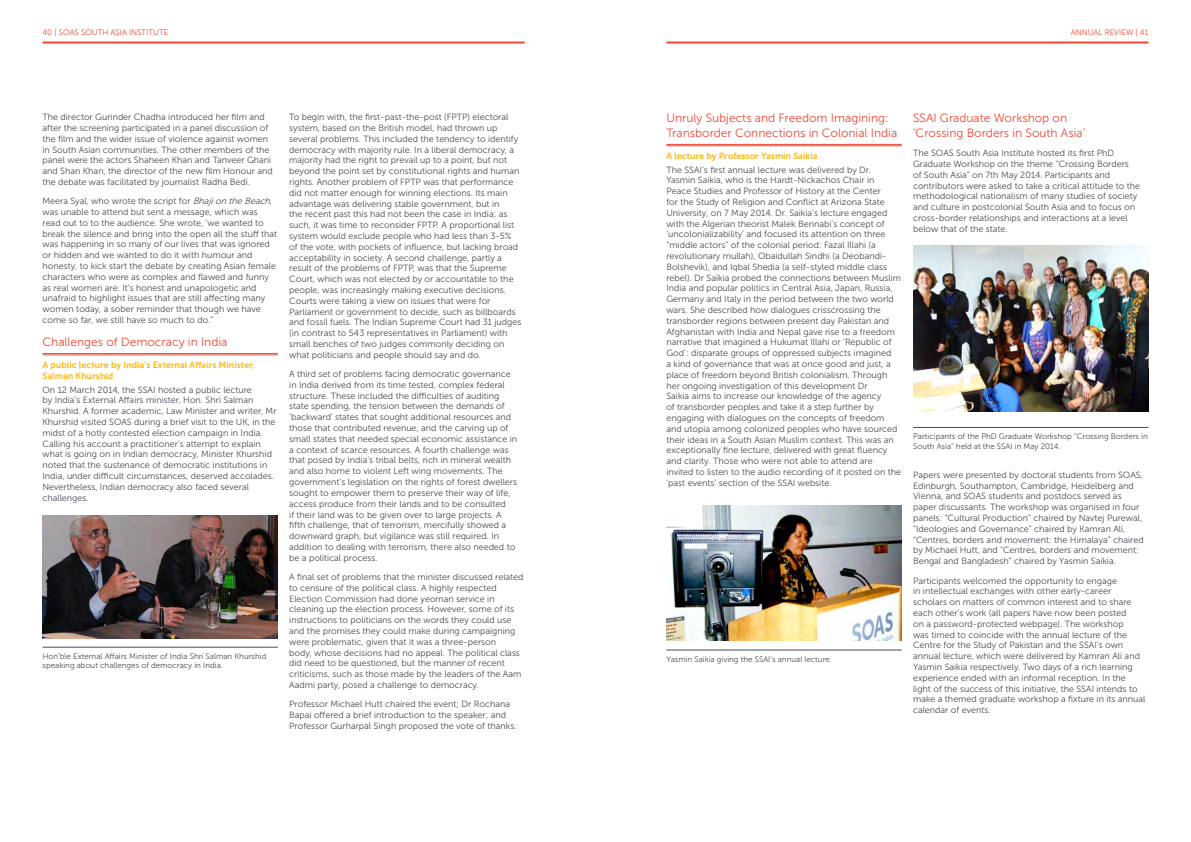
<style>
.page{position:relative;width:1191px;height:842px;background:#fff}
.page>*{position:absolute;margin:0;border:0;box-sizing:border-box;transform-origin:0 0}
.t1{font:12px/14.4px "Museo Sans 300";color:#ef4835}
.t2{font:9px/10.8px "Museo Sans 300";color:#464b54}
.t3{font:9px/10.8px "Museo Sans 700";color:#fcb814}
.t4{font:8px/9.6px "Museo Sans 300";color:#464b54}
.t5{font:8px "Museo Sans 300";color:#ef4835}
.s1{font-style:italic}
</style>
<div class="page">
<hr style="left:666px;top:144px;width:235px;height:1px;background:#ef4835">
<hr style="left:666px;top:146px;width:235px;height:1px;background:#ef4835">
<img style="left:913px;top:246px;width:235px;height:165px">
<img style="left:666px;top:506px;width:235px;height:134px">
<hr style="left:913px;top:427px;width:235px;height:1px;background:#464b54">
<hr style="left:666px;top:650px;width:235px;height:1px;background:#464b54">
<hr style="left:43px;top:353px;width:235px;height:1px;background:#ef4835">
<hr style="left:43px;top:355px;width:235px;height:1px;background:#ef4835">
<img style="left:43px;top:516px;width:235px;height:123px">
<hr style="left:43px;top:647px;width:235px;height:1px;background:#464b54">
<hr style="left:43px;top:42px;width:481px;height:2px;background:#ef4835">
<hr style="left:666px;top:42px;width:482px;height:2px;background:#ef4835">
<p class="t5" style="left:43px;top:28px;width:127px">40 | SOAS SOUTH ASIA INSTITUTE</p>
<p class="t5" style="left:1070px;top:28px;width:79px">ANNUAL REVIEW | 41</p>
<p class="t2" style="left:43px;top:112px;width:232px">The director Gurinder Chadha introduced her film and after the screening participated in a panel discussion of the film and the wider issue of violence against women in South Asian communities. The other members of the panel were the actors Shaheen Khan and Tanveer Ghani and Shan Khan, the director of the new film Honour and the debate was facilitated by journalist Radha Bedi.</p>
<p class="t2" style="left:43px;top:196px;width:236px">Meera Syal, who wrote the script for <span class="s1">Bhajion the Beach</span>, was unable to attend but sent a message, which was read out to to the audience. She wrote, ‘we wanted to break the silence and bring into the open all the stuff that was happening in so many of our lives that was ignored or hidden and we wanted to do it with humour and honesty, to kick start the debate by creating Asian female characters who were as complex and flawed and funny as real women are. It’s honest and unapologetic and unafraid to highlight issues that are still affecting many women today, a sober reminder that though we have come so far, we still have so much to do.”</p>
<h1 class="t1" style="left:43px;top:335px;width:186px">Challenges of Democracy in India</h1>
<p class="t3" style="left:43px;top:360px;width:214px">A public lecture by India’s External Affairs Minister,<br>Salman Khurshid</p>
<p class="t2" style="left:43px;top:384px;width:235px">On 12 March 2014, the SSAI hosted a public lecture<br>by India’s External Affairs minister, Hon. Shri Salman Khurshid. A former academic, Law Minister and writer, Mr Khurshid visited SOAS during a brief visit to the UK, in the midst of a hotly contested election campaign in India.<br>Calling his account a practitioner’s attempt to explain what is going on in Indian democracy, Minister Khurshid noted that the sustenance of democratic institutions in India, under difficult circumstances, deserved accolades.<br>Nevertheless, Indian democracy also faced several challenges.</p>
<p class="t4" style="left:43px;top:651px;width:225px">Hon’ble External Affairs Minister of India Shri Salman Khurshid speaking about challenges of democracy in India.</p>
<p class="t2" style="left:289px;top:112px;width:234px">To begin with, the first-past-the-post (FPTP) electoral system, based on the British model, had thrown up several problems. This included the tendency to identify democracy with majority rule. In a liberal democracy, a majority had the right to prevail up to a point, but not beyond the point set by constitutional rights and human rights. Another problem of FPTP was that performance did not matter enough for winning elections. Its main advantage was delivering stable government, but in<br>the recent past this had not been the case in India; as such, it was time to reconsider FPTP. A proportional list system would exclude people who had less than 3-5% of the vote, with pockets of influence, but lacking broad acceptability in society. A second challenge, partly a result of the problems of FPTP, was that the Supreme Court, which was not elected by or accountable to the people, was increasingly making executive decisions.<br>Courts were taking a view on issues that were for Parliament or government to decide, such as billboards and fossil fuels. The Indian Supreme Court had 31 judges (in contrast to 543 representatives in Parliament) with small benches of two judges commonly deciding on what politicians and people should say and do.</p>
<p class="t2" style="left:289px;top:369px;width:229px">A third set of problems facing democratic governance in India derived from its time tested, complex federal structure. These included the difficulties of auditing state spending, the tension between the demands of ‘backward’ states that sought additional resources and those that contributed revenue, and the carving up of small states that needed special economic assistance in a context of scarce resources. A fourth challenge was that posed by India’s tribal belts, rich in mineral wealth and also home to violent Left wing movements. The government’s legislation on the rights of forest dwellers sought to empower them to preserve their way of life, access produce from their lands and to be consulted<br>if their land was to be given over to large projects. A fifth challenge, that of terrorism, mercifully showed a downward graph, but vigilance was still required. In addition to dealing with terrorism, there also needed to be a political process.</p>
<p class="t2" style="left:289px;top:572px;width:236px">A final set of problems that the minister discussed related to censure of the political class. A highly respected Election Commission had done yeoman service in cleaning up the election process. However, some of its instructions to politicians on the words they could use and the promises they could make during campaigning were problematic, given that it was a three-person<br>body, whose decisions had no appeal. The political class did need to be questioned, but the manner of recent criticisms, such as those made by the leaders of the Aam Aadmi party, posed a challenge to democracy.</p>
<p class="t2" style="left:289px;top:699px;width:229px">Professor Michael Hutt chaired the event; Dr Rochana<br>Bapai offered a brief introduction to the speaker; and<br>Professor Gurharpal Singh proposed the vote of thanks.</p>
<h1 class="t1" style="left:666px;top:111px;width:232px">Unruly Subjects and Freedom Imagining:<br>Transborder Connections in Colonial India</h1>
<p class="t3" style="left:666px;top:150px;width:153px">A lecture by Professor Yasmin Saikia</p>
<p class="t2" style="left:666px;top:164px;width:236px">The SSAI’s first annual lecture was delivered by Dr.<br>Yasmin Saikia, who is the Hardt-Nickachos Chair in Peace Studies and Professor of History at the Center<br>for the Study of Religion and Conflict at Arizona State University, on 7 May 2014. Dr. Saikia’s lecture engaged with the Algerian theorist Malek Bennabi’s concept of ‘uncolonializability’ and focused its attention on three “middle actors” of the colonial period: Fazal Illahi (a revolutionary mullah), Obaidullah Sindhi (a Deobandi-Bolshevik), and Iqbal Shedia (a self-styled middle class rebel). Dr Saikia probed the connections between Muslim India and popular politics in Central Asia, Japan, Russia, Germany and Italy in the period between the two world wars. She described how dialogues crisscrossing the transborder regions between present day Pakistan and Afghanistan with India and Nepal gave rise to a freedom narrative that imagined a Hukumat Illahi or ‘Republic of God’: disparate groups of oppressed subjects imagined<br>a kind of governance that was at once good and just, a place of freedom beyond British colonialism. Through her ongoing investigation of this development Dr<br>Saikia aims to increase our knowledge of the agency<br>of transborder peoples and take it a step further by engaging with dialogues on the concepts of freedom and utopia among colonized peoples who have sourced their ideas in a South Asian Muslim context. This was an exceptionally fine lecture, delivered with great fluency and clarity. Those who were not able to attend are invited to listen to the audio recording of it posted on the ‘past events’ section of the SSAI website.</p>
<p class="t4" style="left:666px;top:654px;width:167px">Yasmin Saikia giving the SSAI’s annual lecture.</p>
<h1 class="t1" style="left:913px;top:111px;width:174px">SSAI Graduate Workshop on ‘Crossing Borders in South Asia’</h1>
<p class="t2" style="left:913px;top:148px;width:228px">The SOAS South Asia Institute hosted its first PhD Graduate Workshop on the theme “Crossing Borders<br>of South Asia” on 7th May 2014. Participants and contributors were asked to take a critical attitude to the methodological nationalism of many studies of society and culture in postcolonial South Asia and to focus on cross-border relationships and interactions at a level below that of the state.</p>
<p class="t4" style="left:913px;top:432px;width:236px">Participants of the PhD Graduate Workshop “Crossing Borders in<br>South Asia” held at the SSAI in May 2014.</p>
<p class="t2" style="left:913px;top:469px;width:232px">Papers were presented by doctoral students from SOAS, Edinburgh, Southampton, Cambridge, Heidelberg and Vienna, and SOAS students and postdocs served as paper discussants. The workshop was organised in four panels: “Cultural Production” chaired by Navtej Purewal, “Ideologies and Governance” chaired by Kamran Ali, “Centres, borders and movement: the Himalaya” chaired by Michael Hutt, and “Centres, borders and movement:<br>Bengal and Bangladesh” chaired by Yasmin Saikia.</p>
<p class="t2" style="left:913px;top:575px;width:234px">Participants welcomed the opportunity to engage<br>in intellectual exchanges with other early-career scholars on matters of common interest and to share each other’s work (all papers have now been posted<br>on a password-protected webpage). The workshop<br>was timed to coincide with the annual lecture of the Centre for the Study of Pakistan and the SSAI’s own annual lecture, which were delivered by Kamran Ali and Yasmin Saikia respectively. Two days of a rich learning experience ended with an informal reception. In the light of the success of this initiative, the SSAI intends to make a themed graduate workshop a fixture in its annual calendar of events.</p>
</div>
